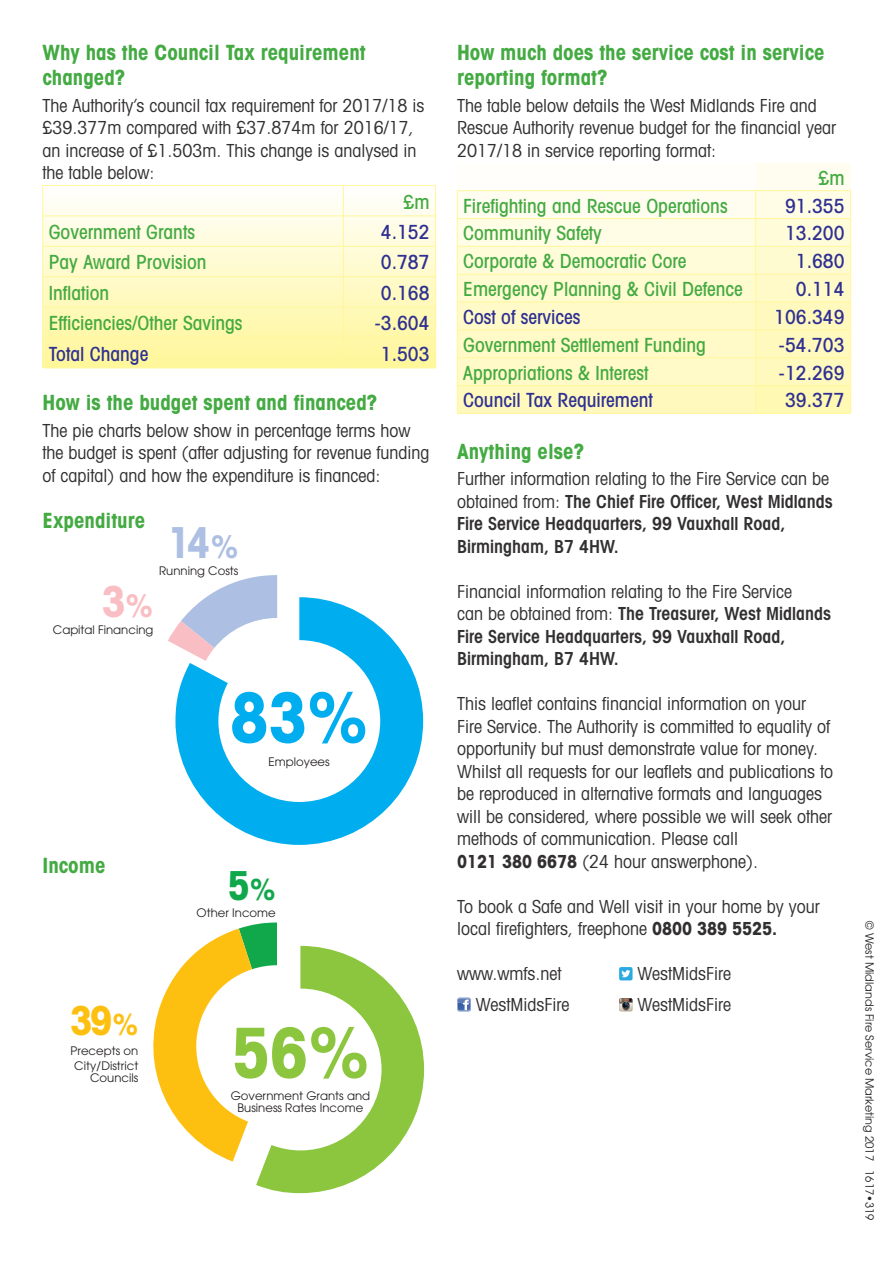
<style>
.page{position:relative;width:893px;height:1263px;background:#fff}
.page>*{position:absolute;margin:0;border:0;box-sizing:border-box;transform-origin:0 0}
.t1{font:700 condensed 69.15px "Avant Garde";color:#00aeef}
.t2{font:700 condensed 69.15px "Avant Garde";color:#8bc63e}
.t3{font:700 condensed 42.75px "Avant Garde";color:#adbfe2}
.t4{font:700 condensed 42.75px "Avant Garde";color:#f9bec3}
.t5{font:700 condensed 39.9px "Avant Garde";color:#fdc011}
.t6{font:700 condensed 39.9px "Avant Garde";color:#11a84b}
.t7{font:700 condensed 21px/25.5px "Avant Garde";color:#44aa42}
.t8{font:500 condensed 19.5px "Avant Garde";color:#44aa42}
.t9{font:500 condensed 19.5px "Avant Garde";color:#2e3092}
.t10{font:condensed 18px/22.5px "Avant Garde";color:#312f30}
.t11{font:600 condensed 18px/22.5px "Avant Garde";color:#312f30}
.t12{font:11.7px/14.5px "Avant Garde";color:#231f20;text-align:center}
.t13{font:11.25px "Avant Garde";color:#231f20}
.s1{font-size:31.2px}
.s2{font-size:29.1px}
.s3{font-weight:400}
.s4{font-weight:700}
</style>
<div class="page">
<svg style="left:43px;top:186px;width:392px;height:182px"></svg>
<div style="left:43px;top:277px;width:392px;height:30px;background:#fffac1"></div>
<hr style="left:43px;top:185px;width:300px;height:1px;background:#fff79a">
<hr style="left:42px;top:186px;width:1px;height:30px;background:#fff79a">
<hr style="left:343px;top:185px;width:93px;height:1px;background:#fff79a">
<hr style="left:343px;top:186px;width:1px;height:30px;background:#fff79a">
<hr style="left:435px;top:186px;width:1px;height:30px;background:#fff79a">
<hr style="left:43px;top:216px;width:300px;height:1px;background:#fff79a">
<hr style="left:42px;top:216px;width:1px;height:30px;background:#fff79a">
<hr style="left:343px;top:216px;width:93px;height:1px;background:#fff79a">
<hr style="left:343px;top:216px;width:1px;height:30px;background:#fff79a">
<hr style="left:435px;top:216px;width:1px;height:30px;background:#fff79a">
<hr style="left:43px;top:246px;width:300px;height:1px;background:#fff79a">
<hr style="left:42px;top:246px;width:1px;height:30px;background:#fff79a">
<hr style="left:343px;top:246px;width:93px;height:1px;background:#fff79a">
<hr style="left:343px;top:246px;width:1px;height:30px;background:#fff79a">
<hr style="left:435px;top:246px;width:1px;height:30px;background:#fff79a">
<hr style="left:43px;top:276px;width:300px;height:1px;background:#fff79a">
<hr style="left:42px;top:277px;width:1px;height:30px;background:#fff79a">
<hr style="left:343px;top:276px;width:93px;height:1px;background:#fff79a">
<hr style="left:343px;top:277px;width:1px;height:30px;background:#fff79a">
<hr style="left:435px;top:277px;width:1px;height:30px;background:#fff79a">
<hr style="left:43px;top:307px;width:300px;height:1px;background:#fff79a">
<hr style="left:42px;top:307px;width:1px;height:30px;background:#fff79a">
<hr style="left:343px;top:307px;width:93px;height:1px;background:#fff79a">
<hr style="left:343px;top:307px;width:1px;height:30px;background:#fff79a">
<hr style="left:435px;top:307px;width:1px;height:30px;background:#fff79a">
<hr style="left:43px;top:337px;width:300px;height:1px;background:#fff79a">
<hr style="left:42px;top:338px;width:1px;height:30px;background:#fff79a">
<hr style="left:343px;top:337px;width:93px;height:1px;background:#fff79a">
<hr style="left:343px;top:338px;width:1px;height:30px;background:#fff79a">
<hr style="left:435px;top:338px;width:1px;height:30px;background:#fff79a">
<hr style="left:43px;top:368px;width:300px;height:1px;background:#fff79a">
<hr style="left:343px;top:368px;width:93px;height:1px;background:#fff79a">
<svg style="left:168px;top:575px;width:109px;height:70px"></svg>
<svg style="left:175px;top:597px;width:248px;height:248px"></svg>
<svg style="left:153px;top:922px;width:271px;height:271px"></svg>
<svg style="left:457px;top:163px;width:394px;height:250px"></svg>
<hr style="left:457px;top:413px;width:299px;height:1px;background:#fff79a">
<hr style="left:756px;top:413px;width:95px;height:1px;background:#fff79a">
<svg style="left:619px;top:967px;width:14px;height:13px"></svg>
<svg style="left:457px;top:997px;width:14px;height:14px"></svg>
<img style="left:619px;top:998px;width:14px;height:13px">
<p class="t7" style="left:43px;top:39px;width:325px">Why has the Council Tax requirement changed?</p>
<p class="t10" style="left:43px;top:94px;width:383px">The Authority’s council tax requirement for 2017/18 is £39.377m compared with £37.874m for 2016/17, an increase of £1.503m. This change is analysed in the table below:</p>
<p class="t8" style="left:404px;top:189px;width:28px">£m</p>
<p class="t8" style="left:49px;top:220px;width:148px">Government Grants</p>
<p class="t9" style="left:381px;top:220px;width:50px">4.152</p>
<p class="t8" style="left:49px;top:250px;width:159px">Pay Award Provision</p>
<p class="t9" style="left:381px;top:250px;width:50px">0.787</p>
<p class="t8" style="left:49px;top:281px;width:62px">Inflation</p>
<p class="t9" style="left:381px;top:281px;width:50px">0.168</p>
<p class="t8" style="left:49px;top:311px;width:195px">Efficiencies/Other Savings</p>
<p class="t9" style="left:374px;top:311px;width:57px">-3.604</p>
<p class="t9" style="left:49px;top:341px;width:101px">Total Change</p>
<p class="t9" style="left:381px;top:341px;width:50px">1.503</p>
<p class="t7" style="left:43px;top:389px;width:336px">How is the budget spent and financed?</p>
<p class="t10" style="left:43px;top:419px;width:388px">The pie charts below show in percentage terms how the budget is spent (after adjusting for revenue funding of capital) and how the expenditure is financed:</p>
<p class="t7" style="left:43px;top:508px;width:104px">Expenditure</p>
<h2 class="t3" style="left:168px;top:515px;width:72px">14<span class="s1">%</span></h2>
<p class="t12" style="left:159px;top:564px;width:81px">Running Costs</p>
<h2 class="t4" style="left:102px;top:574px;width:53px">3<span class="s1">%</span></h2>
<p class="t12" style="left:53px;top:623px;width:102px">Capital Financing</p>
<p class="t7" style="left:43px;top:852px;width:64px">Income</p>
<h3 class="t5" style="left:70px;top:995px;width:69px">39<span class="s2">%</span></h3>
<p class="t12" style="left:71px;top:1044px;width:69px">Precepts on<br>City/District</p>
<p class="t12" style="left:90px;top:1070px;width:50px">Councils</p>
<h1 class="t1" style="left:230px;top:673px;width:140px">83%</h1>
<p class="t12" style="left:269px;top:754px;width:63px">Employees</p>
<h3 class="t6" style="left:228px;top:860px;width:50px">5<span class="s2">%</span></h3>
<p class="t12" style="left:197px;top:906px;width:81px">Other Income</p>
<h1 class="t2" style="left:231px;top:1008px;width:140px">56%</h1>
<p class="t12" style="left:238px;top:1100px;width:127px">Business Rates Income</p>
<p class="t12" style="left:231px;top:1088px;width:141px">Government Grants and</p>
<p class="t7" style="left:457px;top:39px;width:369px">How much does the service cost in service reporting format?</p>
<p class="t10" style="left:457px;top:94px;width:380px">The table below details the West Midlands Fire and<br>Rescue Authority revenue budget for the financial year<br>2017/18 in service reporting format:</p>
<p class="t8" style="left:819px;top:166px;width:28px">£m</p>
<p class="t8" style="left:463px;top:193px;width:266px">Firefighting and Rescue Operations</p>
<p class="t9" style="left:785px;top:193px;width:61px">91.355</p>
<p class="t8" style="left:463px;top:221px;width:140px">Community Safety</p>
<p class="t9" style="left:785px;top:221px;width:61px">13.200</p>
<p class="t8" style="left:463px;top:249px;width:225px">Corporate &amp; Democratic Core</p>
<p class="t9" style="left:796px;top:249px;width:50px">1.680</p>
<p class="t8" style="left:463px;top:277px;width:281px">Emergency Planning &amp; Civil Defence</p>
<p class="t9" style="left:796px;top:277px;width:50px">0.114</p>
<p class="t9" style="left:463px;top:305px;width:118px">Cost of services</p>
<p class="t9" style="left:774px;top:305px;width:72px">106.349</p>
<p class="t8" style="left:463px;top:333px;width:244px">Government Settlement Funding</p>
<p class="t9" style="left:778px;top:333px;width:68px">-54.703</p>
<p class="t8" style="left:463px;top:360px;width:187px">Appropriations &amp; Interest</p>
<p class="t9" style="left:778px;top:360px;width:68px">-12.269</p>
<p class="t9" style="left:463px;top:388px;width:191px">Council Tax Requirement</p>
<p class="t9" style="left:785px;top:388px;width:61px">39.377</p>
<p class="t7" style="left:457px;top:438px;width:129px">Anything else?</p>
<p class="t11" style="left:457px;top:467px;width:377px"><span class="s3">Further information relating to the Fire Service can be obtained from:</span> The Chief Fire Officer, West Midlands Fire Service Headquarters, 99 Vauxhall Road, Birmingham, B7 4HW.</p>
<p class="t11" style="left:457px;top:580px;width:375px"><span class="s3">Financial information relating to the Fire Service<br>can be obtained from:</span> The Treasurer, West Midlands Fire Service Headquarters, 99 Vauxhall Road, Birmingham, B7 4HW.</p>
<p class="t10" style="left:457px;top:692px;width:377px">This leaflet contains financial information on your Fire Service. The Authority is committed to equality of opportunity but must demonstrate value for money.<br>Whilst all requests for our leaflets and publications to be reproduced in alternative formats and languages will be considered, where possible we will seek other methods of communication. Please call<br><span class="s4">0121 380 6678</span> (24 hour answerphone).</p>
<p class="t10" style="left:457px;top:895px;width:364px">To book a Safe and Well visit in your home by your local firefighters, freephone <span class="s4">0800 389 5525.</span></p>
<p class="t10" style="left:457px;top:962px;width:106px">www.wmfs.net</p>
<p class="t10" style="left:638px;top:962px;width:95px">WestMidsFire</p>
<p class="t10" style="left:476px;top:993px;width:95px">WestMidsFire</p>
<p class="t10" style="left:638px;top:993px;width:95px">WestMidsFire</p>
<p class="t13" style="left:876px;top:921px;width:301px;rotate:90deg">© West Midlands Fire Service Marketing 2017 1617•319</p>
</div>
